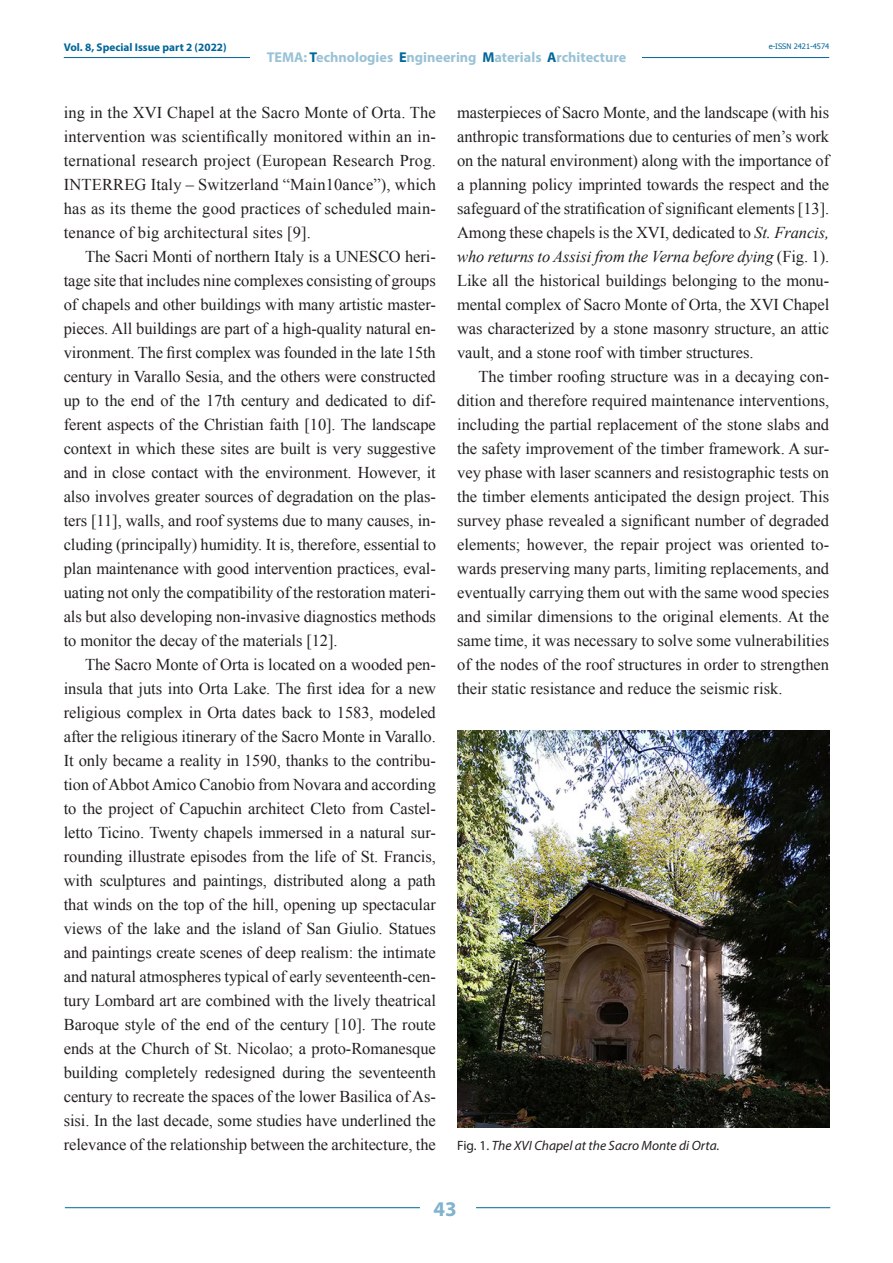
<style>
.page{position:relative;width:893px;height:1263px;background:#fff}
.page>*{position:absolute;margin:0;border:0;box-sizing:border-box;transform-origin:0 0}
.t1{font:700 21px "Myriad Pro";color:#80b3cc}
.TESTO{font:16.5px/24px "Times New Roman";letter-spacing:-.005em;color:#231f20;text-align:justify}
.t2{font:700 14.25px "Myriad Pro";color:#99c2d6}
.DIDASCALIA{font:italic 13.5px "Myriad Pro";color:#231f20}
.t3{font:700 11.25px "Myriad Pro";color:#069}
.t4{font:7.5px "Tahoma";color:#069}
.s1{color:#069}
.s2{font-style:italic}
.s3{font-style:normal}
</style>
<div class="page">
<hr style="left:64px;top:57px;width:765px;height:1px;background:#069">
<div style="left:251px;top:48px;width:391px;height:17px;background:#fff"></div>
<hr style="left:65px;top:1207px;width:765px;height:1px;background:#069">
<div style="left:420px;top:1195px;width:55px;height:25px;background:#fff"></div>
<img style="left:457px;top:731px;width:372px;height:396px">
<p class="t3" style="left:64px;top:40px;width:164px">Vol. 8, Special Issue part 2 (2022)</p>
<p class="t2" style="left:267px;top:48px;width:361px">TEMA: <span class="s1">T</span>echnologies <span class="s1">E</span>ngineering <span class="s1">M</span>aterials <span class="s1">A</span>rchitecture</p>
<p class="t4" style="left:769px;top:41px;width:62px">e-ISSN 2421-4574</p>
<p class="TESTO" style="left:64px;top:100px;width:374px">ing in the XVI Chapel at the Sacro Monte of Orta. The intervention was scientifically monitored within an in&shy;ternational research project (European Research Prog.<br>INTERREG Italy – Switzerland “Main10ance”), which has as its theme the good practices of scheduled main&shy;tenance of big architectural sites [9].</p>
<p class="TESTO" style="left:64px;top:244px;width:374px;text-indent:21px">The Sacri Monti of northern Italy is a UNESCO heri&shy;tage site that includes nine complexes consisting of groups of chapels and other buildings with many artistic master&shy;pieces. All buildings are part of a high-quality natural en&shy;vironment. The first complex was founded in the late 15th century in Varallo Sesia, and the others were constructed up to the end of the 17th century and dedicated to dif&shy;ferent aspects of the Christian faith [10]. The landscape context in which these sites are built is very suggestive and in close contact with the environment. However, it also involves greater sources of degradation on the plas&shy;ters [11], walls, and roof systems due to many causes, in&shy;cluding (principally) humidity. It is, therefore, essential to plan maintenance with good intervention practices, eval&shy;uating not only the compatibility of the restoration materi&shy;als but also developing non-invasive diagnostics methods to monitor the decay of the materials [12].</p>
<p class="TESTO" style="left:64px;top:652px;width:374px;text-indent:21px">The Sacro Monte of Orta is located on a wooded pen&shy;insula that juts into Orta Lake. The first idea for a new religious complex in Orta dates back to 1583, modeled after the religious itinerary of the Sacro Monte in Varallo.<br>It only became a reality in 1590, thanks to the contribu&shy;tion of Abbot Amico Canobio from Novara and according to the project of Capuchin architect Cleto from Castel&shy;letto Ticino. Twenty chapels immersed in a natural sur&shy;rounding illustrate episodes from the life of St. Francis, with sculptures and paintings, distributed along a path that winds on the top of the hill, opening up spectacular views of the lake and the island of San Giulio. Statues and paintings create scenes of deep realism: the intimate and natural atmospheres typical of early seventeenth-cen&shy;tury Lombard art are combined with the lively theatrical Baroque style of the end of the century [10]. The route ends at the Church of St. Nicolao; a proto-Romanesque building completely redesigned during the seventeenth century to recreate the spaces of the lower Basilica of As&shy;sisi. In the last decade, some studies have underlined the relevance of the relationship between the architecture, the</p>
<p class="TESTO" style="left:457px;top:100px;width:374px">masterpieces of Sacro Monte, and the landscape (with his anthropic transformations due to centuries of men’s work on the natural environment) along with the importance of a planning policy imprinted towards the respect and the safeguard of the stratification of significant elements [13].<br>Among these chapels is the XVI, dedicated to <span class="s2">St. Francis, who returns to Assisi from the Verna before dying</span> (Fig. 1).<br>Like all the historical buildings belonging to the monu&shy;mental complex of Sacro Monte of Orta, the XVI Chapel was characterized by a stone masonry structure, an attic vault, and a stone roof with timber structures.</p>
<p class="TESTO" style="left:457px;top:364px;width:374px;text-indent:21px">The timber roofing structure was in a decaying con&shy;dition and therefore required maintenance interventions, including the partial replacement of the stone slabs and the safety improvement of the timber framework. A sur&shy;vey phase with laser scanners and resistographic tests on the timber elements anticipated the design project. This survey phase revealed a significant number of degraded elements; however, the repair project was oriented to&shy;wards preserving many parts, limiting replacements, and eventually carrying them out with the same wood species and similar dimensions to the original elements. At the same time, it was necessary to solve some vulnerabilities of the nodes of the roof structures in order to strengthen their static resistance and reduce the seismic risk.</p>
<p class="DIDASCALIA" style="left:457px;top:1137px;width:264px"><span class="s3">Fig. 1.</span> The XVI Chapel at the Sacro Monte di Orta.</p>
<p class="t1" style="left:434px;top:1195px;width:25px">43</p>
</div>
